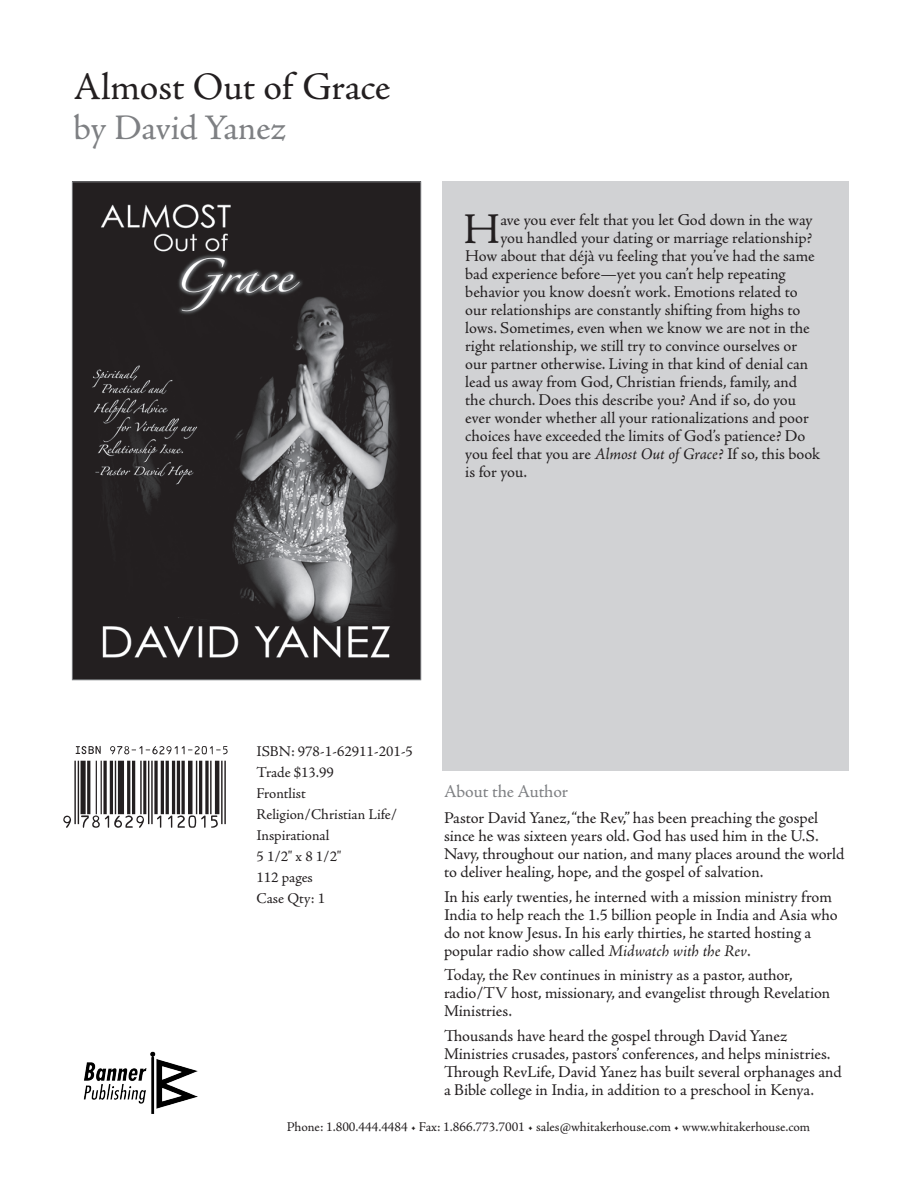
<style>
.page{position:relative;width:918px;height:1188px;background:#fff}
.page>*{position:absolute;margin:0;border:0;box-sizing:border-box;transform-origin:0 0}
.t1{font:43.95px "Adobe Jenson Pro";color:#231f20}
.t2{font:39px "Adobe Jenson Pro";letter-spacing:-.005em;color:#231f20}
.t3{font:36px "Adobe Jenson Pro";letter-spacing:-.005em;color:#7e8083}
.t4{font:18px "Adobe Jenson Pro";letter-spacing:-.005em;color:#7e8083}
.t5{font:16.5px/18px "Adobe Jenson Pro";letter-spacing:-.005em;color:#231f20}
.t6{font:15px/21px "Adobe Jenson Pro";color:#231f20}
.t7{font:13.5px "Adobe Jenson Pro";color:#231f20}
.s1{font-style:italic}
</style>
<div class="page">
<img style="left:74px;top:184px;width:345px;height:494px">
<div style="left:442px;top:182px;width:407px;height:589px;background:#d1d2d4"></div>
<img style="left:84px;top:1051px;width:114px;height:63px">
<hr style="left:74px;top:761px;width:2px;height:63px;background:#231f20">
<hr style="left:78px;top:761px;width:1px;height:63px;background:#231f20">
<div style="left:80px;top:761px;width:6px;height:53px;background:#231f20"></div>
<hr style="left:87px;top:761px;width:3px;height:53px;background:#231f20">
<hr style="left:96px;top:761px;width:1px;height:53px;background:#231f20">
<hr style="left:101px;top:761px;width:1px;height:53px;background:#231f20">
<svg style="left:103px;top:761px;width:4px;height:53px"></svg>
<hr style="left:110px;top:761px;width:3px;height:53px;background:#231f20">
<hr style="left:115px;top:761px;width:1px;height:53px;background:#231f20">
<div style="left:118px;top:761px;width:6px;height:53px;background:#231f20"></div>
<hr style="left:127px;top:761px;width:3px;height:53px;background:#231f20">
<hr style="left:132px;top:761px;width:3px;height:53px;background:#231f20">
<hr style="left:140px;top:761px;width:2px;height:53px;background:#231f20">
<hr style="left:143px;top:761px;width:3px;height:53px;background:#231f20">
<hr style="left:148px;top:761px;width:1px;height:63px;background:#231f20">
<hr style="left:151px;top:761px;width:2px;height:63px;background:#231f20">
<svg style="left:154px;top:761px;width:4px;height:53px"></svg>
<hr style="left:161px;top:761px;width:3px;height:53px;background:#231f20">
<hr style="left:166px;top:761px;width:3px;height:53px;background:#231f20">
<hr style="left:172px;top:761px;width:3px;height:53px;background:#231f20">
<hr style="left:177px;top:761px;width:3px;height:53px;background:#231f20">
<svg style="left:181px;top:761px;width:4px;height:53px"></svg>
<div style="left:188px;top:761px;width:5px;height:53px;background:#231f20"></div>
<hr style="left:196px;top:761px;width:1px;height:53px;background:#231f20">
<hr style="left:199px;top:761px;width:3px;height:53px;background:#231f20">
<svg style="left:205px;top:761px;width:4px;height:53px"></svg>
<hr style="left:210px;top:761px;width:2px;height:53px;background:#231f20">
<hr style="left:215px;top:761px;width:4px;height:53px;background:#231f20">
<hr style="left:221px;top:761px;width:2px;height:63px;background:#231f20">
<hr style="left:224px;top:761px;width:2px;height:63px;background:#231f20">
<svg style="left:76px;top:746px;width:25px;height:8px"></svg>
<svg style="left:110px;top:746px;width:118px;height:8px"></svg>
<svg style="left:63px;top:816px;width:8px;height:12px"></svg>
<svg style="left:81px;top:815px;width:63px;height:13px"></svg>
<svg style="left:157px;top:816px;width:4px;height:12px"></svg>
<svg style="left:168px;top:815px;width:50px;height:13px"></svg>
<p class="t2" style="left:74px;top:64px;width:318px">Almost Out of Grace</p>
<p class="t3" style="left:74px;top:107px;width:214px">by David Yanez</p>
<p class="t1" style="left:463px;top:205px;width:39px">H</p>
<p class="t5" style="left:500px;top:211px;width:314px">ave you ever felt that you let God down in the way</p>
<p class="t5" style="left:500px;top:229px;width:313px">you handled your dating or marriage relationship?</p>
<p class="t5" style="left:465px;top:247px;width:351px">How about that déjà vu feeling that you’ve had the same</p>
<p class="t5" style="left:465px;top:265px;width:322px">bad experience before—yet you can’t help repeating</p>
<p class="t5" style="left:465px;top:283px;width:334px">behavior you know doesn’t work. Emotions related to</p>
<p class="t5" style="left:465px;top:301px;width:337px">our relationships are constantly shifting from highs to</p>
<p class="t5" style="left:465px;top:319px;width:346px">lows. Sometimes, even when we know we are not in the</p>
<p class="t5" style="left:465px;top:337px;width:333px">right relationship, we still try to convince ourselves or</p>
<p class="t5" style="left:465px;top:355px;width:345px">our partner otherwise. Living in that kind of denial can</p>
<p class="t5" style="left:465px;top:373px;width:333px">lead us away from God, Christian friends, family, and</p>
<p class="t5" style="left:465px;top:391px;width:332px">the church. Does this describe you? And if so, do you</p>
<p class="t5" style="left:465px;top:409px;width:345px">ever wonder whether all your rationalizations and poor</p>
<p class="t5" style="left:465px;top:427px;width:341px">choices have exceeded the limits of God’s patience? Do</p>
<p class="t5" style="left:465px;top:445px;width:356px">you feel that you are <span class="s1">Almost Out of Grace</span>? If so, this book</p>
<p class="t5" style="left:465px;top:463px;width:64px">is for you.</p>
<p class="t6" style="left:256px;top:741px;width:158px">ISBN: 978-1-62911-201-5</p>
<p class="t6" style="left:256px;top:762px;width:79px">Trade $13.99</p>
<p class="t6" style="left:256px;top:783px;width:51px">Frontlist</p>
<p class="t6" style="left:256px;top:804px;width:142px">Religion/Christian Life/<br>Inspirational</p>
<p class="t6" style="left:256px;top:846px;width:86px">5 1/2" x 8 1/2"</p>
<p class="t6" style="left:256px;top:867px;width:58px">112 pages</p>
<p class="t6" style="left:256px;top:888px;width:70px">Case Qty: 1</p>
<p class="t4" style="left:444px;top:782px;width:126px">About the Author</p>
<p class="t5" style="left:444px;top:809px;width:402px">Pastor David Yanez, “the Rev,” has been preaching the gospel since he was sixteen years old. God has used him in the U.S.<br>Navy, throughout our nation, and many places around the world to deliver healing, hope, and the gospel of salvation.</p>
<p class="t5" style="left:444px;top:888px;width:395px">In his early twenties, he interned with a mission ministry from India to help reach the 1.5 billion people in India and Asia who do not know Jesus. In his early thirties, he started hosting a popular radio show called <span class="s1">Midwatch with the Rev</span>.</p>
<p class="t5" style="left:444px;top:967px;width:388px">Today, the Rev continues in ministry as a pastor, author, radio/TV host, missionary, and evangelist through Revelation<br>Ministries.</p>
<p class="t5" style="left:444px;top:1027px;width:399px">Thousands have heard the gospel through David Yanez Ministries crusades, pastors’ conferences, and helps ministries.<br>Through RevLife, David Yanez has built several orphanages and a Bible college in India, in addition to a preschool in Kenya.</p>
<p class="t7" style="left:287px;top:1119px;width:525px">Phone: 1.800.444.4484 • Fax: 1.866.773.7001 • sales@whitakerhouse.com • www.whitakerhouse.com</p>
</div>
